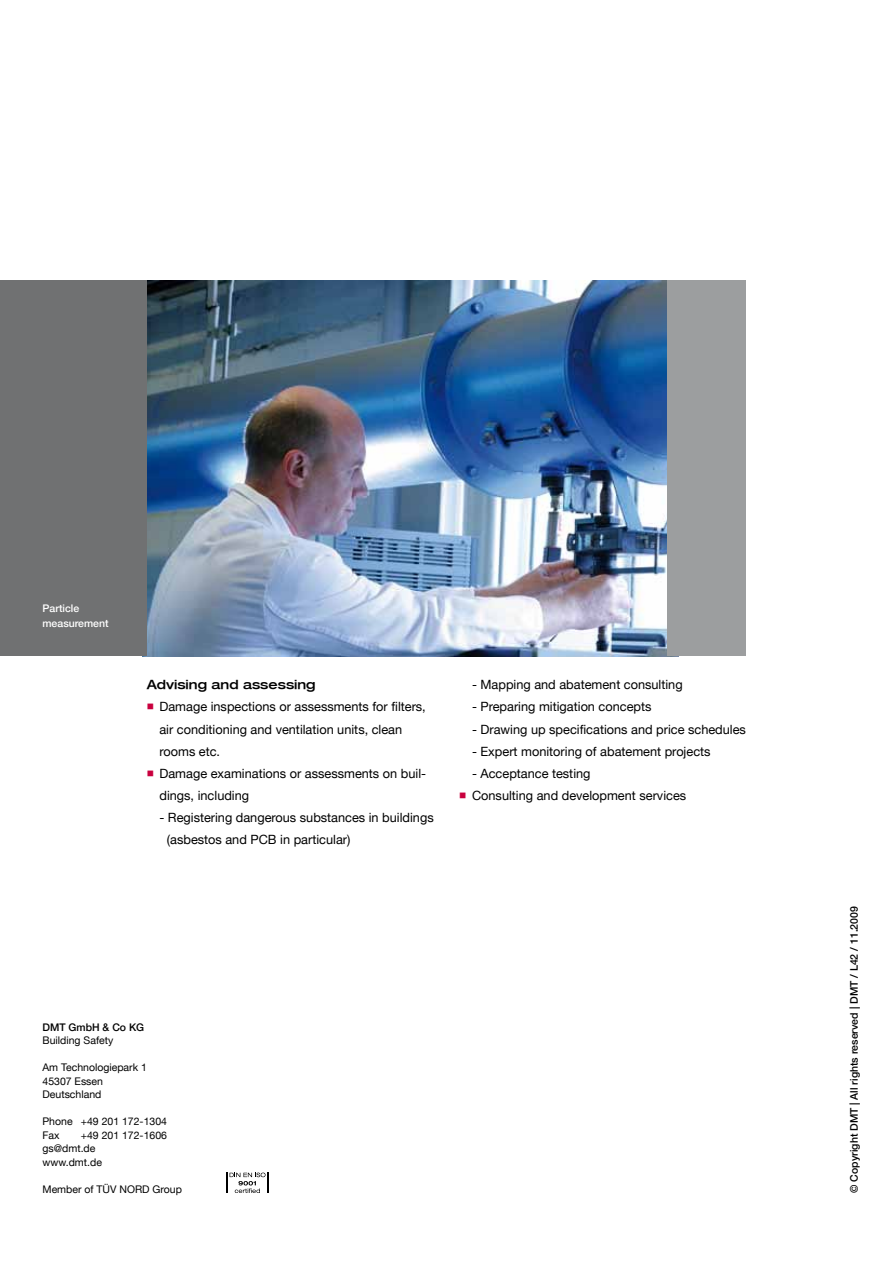
<style>
.page{position:relative;width:893px;height:1263px;background:#fff}
.page>*{position:absolute;margin:0;border:0;box-sizing:border-box;transform-origin:0 0}
.t1{font:12.75px/22px "Helvetica Neue LT";color:#000}
.t2{font:500 expanded 12.75px "Helvetica Neue LT";color:#000}
.t3{font:10.5px/13.5px "Helvetica Neue LT";color:#000}
.t4{font:500 10.5px "Helvetica Neue LT";color:#000}
.t5{font:500 10.5px/15px "Helvetica Neue LT";color:#fff}
.s1{color:#c9003e}
</style>
<div class="page">
<img style="left:147px;top:280px;width:521px;height:376px">
<svg style="left:226px;top:1172px;width:43px;height:21px"></svg>
<div style="left:0;top:280px;width:147px;height:376px;background:#707172"></div>
<div style="left:668px;top:280px;width:78px;height:376px;background:#9c9e9f"></div>
<p class="t5" style="left:43px;top:601px;width:68px">Particle measurement</p>
<p class="t2" style="left:147px;top:677px;width:171px">Advising and assessing</p>
<p class="t1" style="left:159px;top:696px;width:268px;text-indent:-13px"><span class="s1">■</span> Damage inspections or assessments for filters, air conditioning and ventilation units, clean rooms etc.</p>
<p class="t1" style="left:159px;top:762px;width:268px;text-indent:-13px"><span class="s1">■</span> Damage examinations or assessments on buil&shy;dings, including</p>
<p class="t1" style="left:167px;top:806px;width:268px;text-indent:-7px">- Registering dangerous substances in buildings (asbestos and PCB in particular)</p>
<p class="t1" style="left:472px;top:674px;width:212px">- Mapping and abatement consulting</p>
<p class="t1" style="left:472px;top:696px;width:181px">- Preparing mitigation concepts</p>
<p class="t1" style="left:472px;top:718px;width:275px">- Drawing up specifications and price schedules</p>
<p class="t1" style="left:472px;top:740px;width:240px">- Expert monitoring of abatement projects</p>
<p class="t1" style="left:472px;top:762px;width:120px">- Acceptance testing</p>
<p class="t1" style="left:459px;top:784px;width:228px"><span class="s1">■</span> Consulting and development services</p>
<p class="t4" style="left:43px;top:1021px;width:103px">DMT GmbH &amp; Co KG</p>
<p class="t3" style="left:43px;top:1034px;width:72px">Building Safety</p>
<p class="t3" style="left:43px;top:1061px;width:106px">Am Technologiepark 1<br>45307 Essen<br>Deutschland</p>
<p class="t3" style="left:43px;top:1115px;width:126px">Phone +49 201 172-1304<br>Fax</p>
<p class="t3" style="left:43px;top:1128px;width:126px;text-indent:38px">+49 201 172-1606 gs@dmt.de<br>www.dmt.de</p>
<p class="t3" style="left:43px;top:1182px;width:141px">Member of TÜV NORD Group</p>
<p class="t4" style="left:848px;top:1193px;width:288px;rotate:-90deg">© Copyright DMT | All rights reserved | DMT / L42 / 11.2009</p>
</div>
